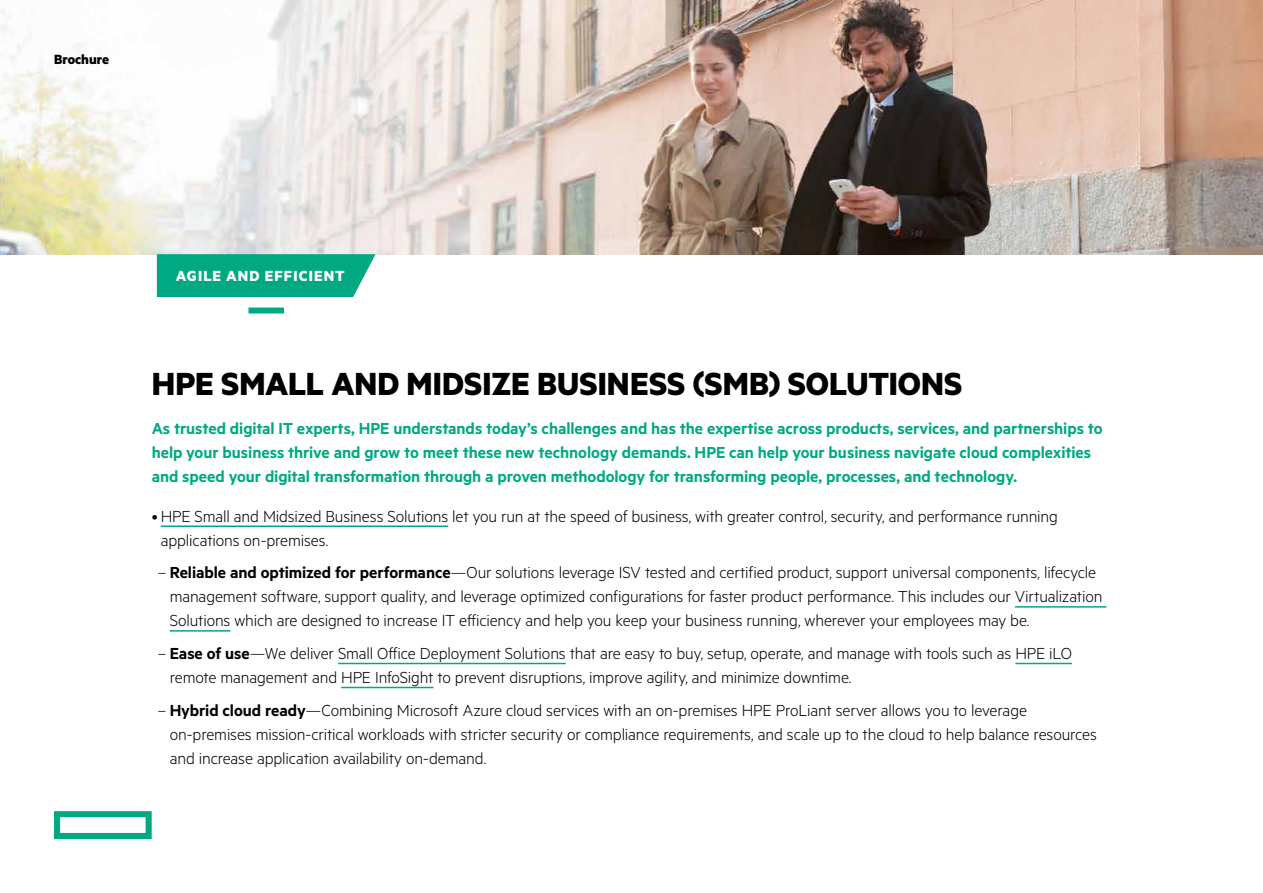
<style>
.page{position:relative;width:1263px;height:893px;background:#fff}
.page>*{position:absolute;margin:0;border:0;box-sizing:border-box;transform-origin:0 0}
.Body_subheadline_Met{font:700 36px "Metric HPE";letter-spacing:.005em;color:#000}
.t1{font:300 18px/24px "Metric HPE";letter-spacing:-.01em;color:#000}
.Body_text_MetricHPE{font:600 18px/24px "Metric HPE";color:#01a982}
.Body_text_before_bul{font:700 16.5px "Metric HPE";letter-spacing:.07em;color:#fff}
.t2{font:700 15px "Metric HPE";color:#000}
.s1{font-weight:600}
</style>
<div class="page">
<div style="left:248px;top:308px;width:36px;height:6px;background:#01a982"></div>
<img style="left:0;top:0;width:1263px;height:254px">
<svg style="left:54px;top:811px;width:98px;height:28px"></svg>
<svg style="left:157px;top:254px;width:219px;height:43px"></svg>
<hr style="left:161px;top:525px;width:287px;height:2px;background:#01a982">
<hr style="left:1015px;top:606px;width:91px;height:2px;background:#01a982">
<hr style="left:170px;top:630px;width:60px;height:2px;background:#01a982">
<hr style="left:338px;top:663px;width:228px;height:1px;background:#01a982">
<hr style="left:1015px;top:663px;width:57px;height:1px;background:#01a982">
<hr style="left:341px;top:687px;width:93px;height:1px;background:#01a982">
<p class="t2" style="left:54px;top:50px;width:57px">Brochure</p>
<p class="Body_text_before_bul" style="left:176px;top:266px;width:170px">AGILE AND EFFICIENT</p>
<p class="Body_subheadline_Met" style="left:152px;top:361px;width:812px">HPE SMALL AND MIDSIZE BUSINESS (SMB) SOLUTIONS</p>
<p class="Body_text_MetricHPE" style="left:152px;top:415px;width:952px">As trusted digital IT experts, HPE understands today’s challenges and has the expertise across products, services, and partnerships to help your business thrive and grow to meet these new technology demands. HPE can help your business navigate cloud complexities and speed your digital transformation through a proven methodology for transforming people, processes, and technology.</p>
<p class="t1" style="left:161px;top:503px;width:899px;text-indent:-9px">• HPE Small and Midsized Business Solutions let you run at the speed of business, with greater control, security, and performance running applications on‑premises.</p>
<p class="t1" style="left:170px;top:560px;width:934px;text-indent:-12px">– <span class="s1">Reliable and optimized for performance</span>—Our solutions leverage ISV tested and certified product, support universal components, lifecycle management software, support quality, and leverage optimized configurations for faster product performance. This includes our Virtualization<br>Solutions which are designed to increase IT efficiency and help you keep your business running, wherever your employees may be.</p>
<p class="t1" style="left:170px;top:641px;width:904px;text-indent:-12px">– <span class="s1">Ease of use</span>—We deliver Small Office Deployment Solutions that are easy to buy, setup, operate, and manage with tools such as HPE iLO remote management and HPE InfoSight to prevent disruptions, improve agility, and minimize downtime.</p>
<p class="t1" style="left:170px;top:697px;width:929px;text-indent:-12px">– <span class="s1">Hybrid cloud ready</span>—Combining Microsoft Azure cloud services with an on-premises HPE ProLiant server allows you to leverage on‑premises mission-critical workloads with stricter security or compliance requirements, and scale up to the cloud to help balance resources and increase application availability on-demand.</p>
</div>
